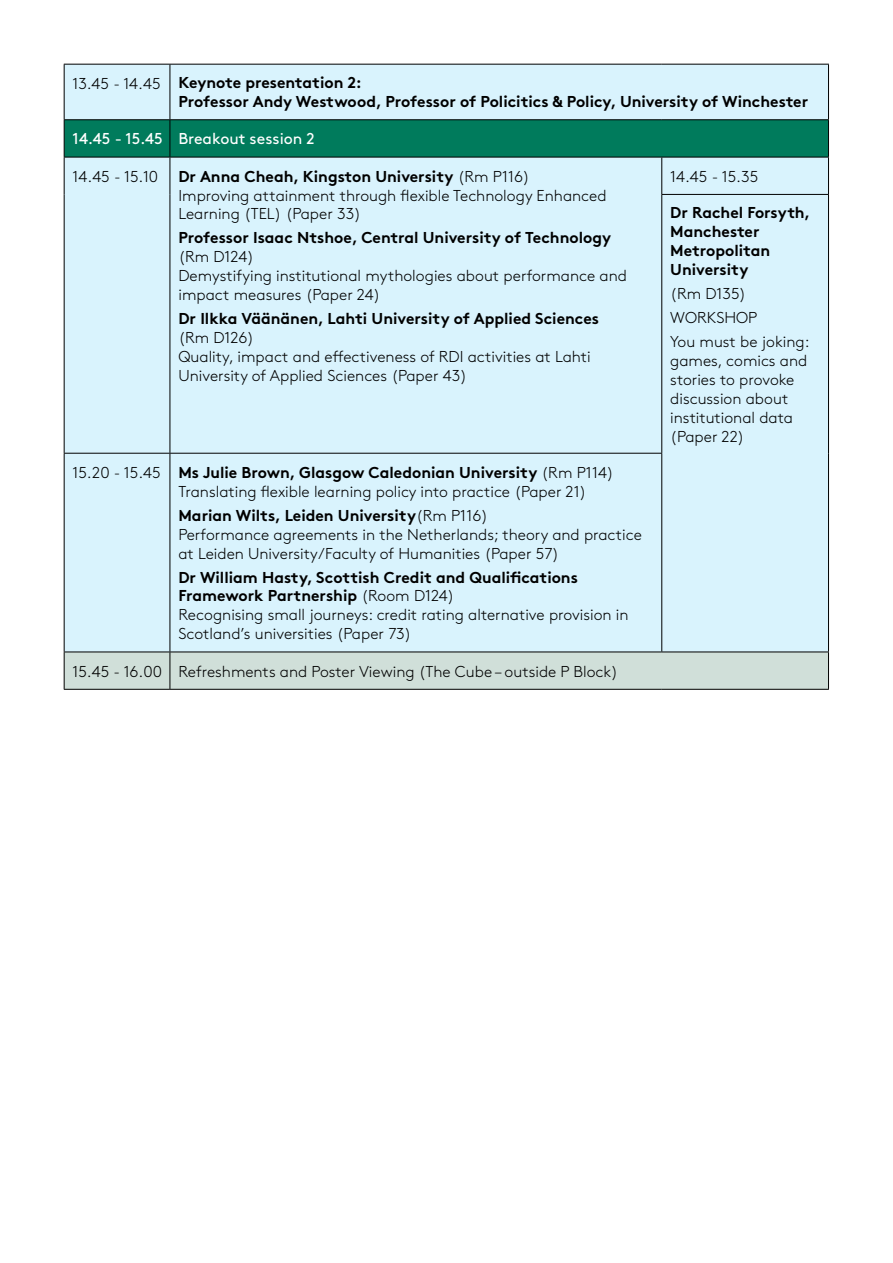
<style>
.page{position:relative;width:893px;height:1263px;background:#fff}
.page>*{position:absolute;margin:0;border:0;box-sizing:border-box;transform-origin:0 0}
.t1{font:300 15.75px/18.9px "Brown";color:#000}
.t2{font:700 15.75px/18.9px "Brown";color:#000}
.t3{font:15.75px "Brown";color:#fff}
.s1{font-weight:300}
.s2{font-weight:700}
</style>
<div class="page">
<div style="left:65px;top:65px;width:763px;height:587px;background:#d9f3fd"></div>
<div style="left:65px;top:120px;width:763px;height:37px;background:#007b5c"></div>
<div style="left:65px;top:653px;width:763px;height:36px;background:#d0dfd9"></div>
<hr style="left:64px;top:64px;width:106px;height:1px;background:#000">
<hr style="left:170px;top:64px;width:492px;height:1px;background:#000">
<hr style="left:170px;top:65px;width:1px;height:54px;background:#000">
<hr style="left:662px;top:64px;width:167px;height:1px;background:#000">
<hr style="left:64px;top:65px;width:1px;height:54px;background:#000">
<hr style="left:828px;top:65px;width:1px;height:54px;background:#000">
<hr style="left:64px;top:119px;width:106px;height:1px;background:#000">
<hr style="left:170px;top:119px;width:492px;height:1px;background:#000">
<hr style="left:170px;top:120px;width:1px;height:37px;background:#000">
<hr style="left:662px;top:119px;width:167px;height:1px;background:#000">
<hr style="left:64px;top:157px;width:106px;height:1px;background:#000">
<hr style="left:170px;top:157px;width:492px;height:1px;background:#000">
<hr style="left:170px;top:157px;width:1px;height:37px;background:#000">
<hr style="left:662px;top:157px;width:167px;height:1px;background:#000">
<hr style="left:661px;top:157px;width:1px;height:37px;background:#000">
<hr style="left:170px;top:194px;width:1px;height:259px;background:#000">
<hr style="left:661px;top:194px;width:168px;height:1px;background:#000">
<hr style="left:661px;top:195px;width:1px;height:258px;background:#000">
<hr style="left:64px;top:453px;width:106px;height:1px;background:#000">
<hr style="left:170px;top:453px;width:492px;height:1px;background:#000">
<hr style="left:170px;top:454px;width:1px;height:198px;background:#000">
<hr style="left:661px;top:454px;width:1px;height:198px;background:#000">
<hr style="left:64px;top:652px;width:106px;height:1px;background:#000">
<hr style="left:170px;top:652px;width:492px;height:1px;background:#000">
<hr style="left:170px;top:652px;width:1px;height:37px;background:#000">
<hr style="left:662px;top:652px;width:167px;height:1px;background:#000">
<hr style="left:64px;top:689px;width:106px;height:1px;background:#000">
<hr style="left:170px;top:689px;width:492px;height:1px;background:#000">
<hr style="left:662px;top:689px;width:167px;height:1px;background:#000">
<hr style="left:64px;top:120px;width:1px;height:37px;background:#000">
<hr style="left:828px;top:120px;width:1px;height:37px;background:#000">
<hr style="left:64px;top:157px;width:1px;height:37px;background:#000">
<hr style="left:828px;top:157px;width:1px;height:37px;background:#000">
<hr style="left:64px;top:194px;width:1px;height:259px;background:#000">
<hr style="left:828px;top:195px;width:1px;height:258px;background:#000">
<hr style="left:64px;top:454px;width:1px;height:198px;background:#000">
<hr style="left:828px;top:453px;width:1px;height:199px;background:#000">
<hr style="left:64px;top:652px;width:1px;height:37px;background:#000">
<hr style="left:828px;top:652px;width:1px;height:37px;background:#000">
<p class="t2" style="left:178px;top:71px;width:631px;text-indent:-106px"><span class="s1">13.45 - 14.45</span> Keynote presentation 2:<br>Professor Andy Westwood, Professor of Policitics &amp; Policy, University of Winchester</p>
<p class="t3" style="left:73px;top:127px;width:243px">14.45 - 15.45 Breakout session 2</p>
<p class="t1" style="left:73px;top:166px;width:87px">14.45 - 15.10</p>
<p class="t1" style="left:178px;top:166px;width:430px"><span class="s2">Dr Anna Cheah, Kingston University</span> (Rm P116)<br>Improving attainment through flexible Technology Enhanced<br>Learning (TEL) (Paper 33)</p>
<p class="t2" style="left:178px;top:227px;width:434px">Professor Isaac Ntshoe, Central University of Technology</p>
<p class="t1" style="left:178px;top:246px;width:450px">(Rm D124)<br>Demystifying institutional mythologies about performance and impact measures (Paper 24)</p>
<p class="t2" style="left:178px;top:308px;width:422px">Dr Ilkka Väänänen, Lahti University of Applied Sciences</p>
<p class="t1" style="left:178px;top:327px;width:414px">(Rm D126)<br>Quality, impact and effectiveness of RDI activities at Lahti<br>University of Applied Sciences (Paper 43)</p>
<p class="t1" style="left:670px;top:166px;width:90px">14.45 - 15.35</p>
<p class="t2" style="left:670px;top:202px;width:142px">Dr Rachel Forsyth,<br>Manchester<br>Metropolitan<br>University</p>
<p class="t1" style="left:670px;top:280px;width:141px;line-height:24px">(Rm D135)<br>WORKSHOP<br>You must be joking:</p>
<p class="t1" style="left:670px;top:350px;width:139px">games, comics and stories to provoke discussion about institutional data (Paper 22)</p>
<p class="t1" style="left:178px;top:462px;width:437px;text-indent:-106px">15.20 - 15.45 <span class="s2">Ms Julie Brown, Glasgow Caledonian University</span> (Rm P114)<br>Translating flexible learning policy into practice (Paper 21)</p>
<p class="t1" style="left:178px;top:505px;width:465px"><span class="s2">Marian Wilts, Leiden University</span>(Rm P116)<br>Performance agreements in the Netherlands; theory and practice at Leiden University/Faculty of Humanities (Paper 57)</p>
<p class="t1" style="left:178px;top:566px;width:452px"><span class="s2">Dr William Hasty, Scottish Credit and Qualifications Framework Partnership</span> (Room D124)<br>Recognising small journeys: credit rating alternative provision in Scotland’s universities (Paper 73)</p>
<p class="t1" style="left:73px;top:660px;width:547px">15.45 - 16.00 Refreshments and Poster Viewing (The Cube – outside P Block)</p>
</div>
